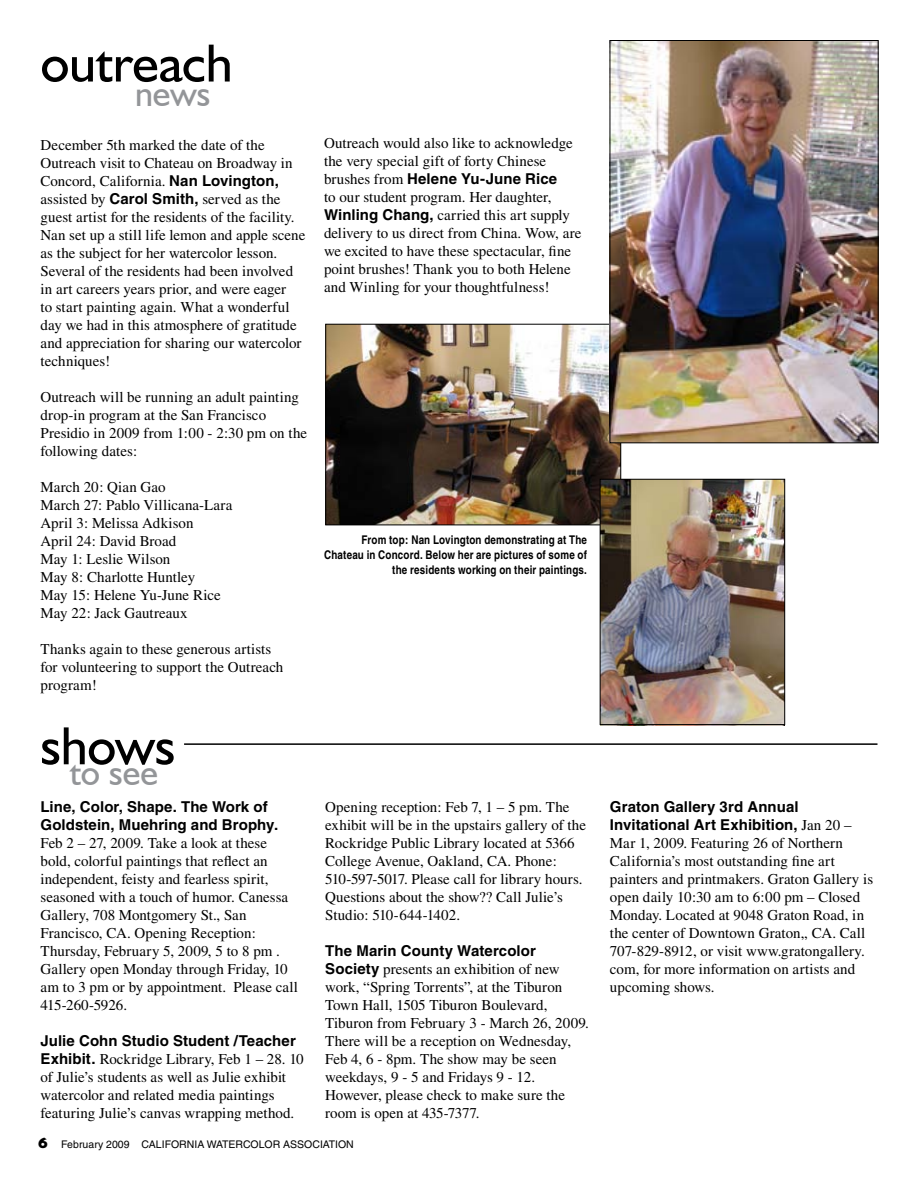
<style>
.page{position:relative;width:918px;height:1188px;background:#fff}
.page>*{position:absolute;margin:0;border:0;box-sizing:border-box;transform-origin:0 0}
.t1{font:54px "Humanist 521 BT";letter-spacing:-.005em;color:#000}
.t2{font:36px "Humanist 521 BT";letter-spacing:-.005em;color:#939598}
.t3{font:15px/18px "Times";color:#000}
.t4{font:700 15px/18px "Helvetica";letter-spacing:.005em;color:#000}
.t5{font:700 condensed 12px/15px "Helvetica";letter-spacing:.015em;color:#000;text-align:right}
.t6{font:10.5px "Helvetica";color:#000}
.s1{font-family:"Helvetica";font-weight:700}
.s2{font-family:"Times";font-weight:400}
.s3{font-family:"Humanist 521 BT";font-weight:800;font-size:15px}
</style>
<div class="page">
<img style="left:327px;top:326px;width:292px;height:197px">
<div style="left:325px;top:324px;width:296px;height:201px;border:1px solid #000"></div>
<img style="left:602px;top:481px;width:181px;height:242px">
<div style="left:600px;top:479px;width:185px;height:246px;border:1px solid #000"></div>
<img style="left:612px;top:42px;width:264px;height:399px">
<div style="left:610px;top:40px;width:268px;height:403px;border:1px solid #000"></div>
<hr style="left:184px;top:743px;width:694px;height:2px;background:#000">
<h1 class="t1" style="left:40px;top:30px;width:194px">outreach</h1>
<h2 class="t2" style="left:135px;top:72px;width:77px">news</h2>
<p class="t3" style="left:40px;top:136px;width:266px">December 5th marked the date of the Outreach visit to Chateau on Broadway in Concord, California. <span class="s1">Nan Lovington, </span>assisted by <span class="s1">Carol Smith,</span> served as the guest artist for the residents of the facility.<br>Nan set up a still life lemon and apple scene as the subject for her watercolor lesson.<br>Several of the residents had been involved in art careers years prior, and were eager<br>to start painting again. What a wonderful day we had in this atmosphere of gratitude and appreciation for sharing our watercolor techniques!</p>
<p class="t3" style="left:40px;top:388px;width:268px">Outreach will be running an adult painting drop-in program at the San Francisco Presidio in 2009 from 1:00 - 2:30 pm on the following dates:</p>
<p class="t3" style="left:40px;top:478px;width:193px">March 20: Qian Gao<br>March 27: Pablo Villicana-Lara<br>April 3: Melissa Adkison<br>April 24: David Broad<br>May 1: Leslie Wilson<br>May 8: Charlotte Huntley<br>May 15: Helene Yu-June Rice<br>May 22: Jack Gautreaux</p>
<p class="t3" style="left:40px;top:640px;width:244px">Thanks again to these generous artists for volunteering to support the Outreach program!</p>
<h1 class="t1" style="left:40px;top:713px;width:136px">shows</h1>
<h2 class="t2" style="left:70px;top:751px;width:90px">to see</h2>
<p class="t4" style="left:40px;top:797px;width:239px">Line, Color, Shape. The Work of<br>Goldstein, Muehring and Brophy.</p>
<p class="t3" style="left:40px;top:834px;width:259px">Feb 2 – 27, 2009. Take a look at these bold, colorful paintings that reflect an independent, feisty and fearless spirit, seasoned with a touch of humor. Canessa Gallery, 708 Montgomery St., San Francisco, CA. Opening Reception:<br>Thursday, February 5, 2009, 5 to 8 pm .<br>Gallery open Monday through Friday, 10 am to 3 pm or by appointment. Please call 415-260-5926.</p>
<p class="t4" style="left:40px;top:1031px;width:257px">Julie Cohn Studio Student /Teacher</p>
<p class="t3" style="left:40px;top:1050px;width:265px"><span class="s1">Exhibit.</span> Rockridge Library, Feb 1 – 28. 10 of Julie’s students as well as Julie exhibit watercolor and related media paintings featuring Julie’s canvas wrapping method.</p>
<p class="t3" style="left:324px;top:134px;width:250px">Outreach would also like to acknowledge the very special gift of forty Chinese</p>
<p class="t4" style="left:324px;top:170px;width:235px"><span class="s2">brushes from</span> Helene Yu-June Rice</p>
<p class="t3" style="left:324px;top:188px;width:259px">to our student program. Her daughter, <span class="s1">Winling Chang,</span> carried this art supply delivery to us direct from China. Wow, are we excited to have these spectacular, fine point brushes! Thank you to both Helene and Winling for your thoughtfulness!</p>
<p class="t5" style="left:324px;top:532px;width:264px">From top: Nan Lovington demonstrating at The<br>Chateau in Concord. Below her are pictures of some of the residents working on their paintings.</p>
<p class="t3" style="left:325px;top:798px;width:262px">Opening reception: Feb 7, 1 – 5 pm. The exhibit will be in the upstairs gallery of the Rockridge Public Library located at 5366<br>College Avenue, Oakland, CA. Phone:<br>510-597-5017. Please call for library hours.<br>Questions about the show?? Call Julie’s Studio: 510-644-1402.</p>
<p class="t4" style="left:325px;top:941px;width:212px">The Marin County Watercolor</p>
<p class="t3" style="left:325px;top:960px;width:265px"><span class="s1">Society</span> presents an exhibition of new work, “Spring Torrents”, at the Tiburon Town Hall, 1505 Tiburon Boulevard, Tiburon from February 3 - March 26, 2009.<br>There will be a reception on Wednesday, Feb 4, 6 - 8pm. The show may be seen weekdays, 9 - 5 and Fridays 9 - 12.<br>However, please check to make sure the room is open at 435-7377.</p>
<p class="t6" style="left:38px;top:1138px;width:317px"><span class="s3">6</span> February 2009 CALIFORNIA WATERCOLOR ASSOCIATION</p>
<p class="t4" style="left:610px;top:797px;width:243px">Graton Gallery 3rd Annual<br>Invitational Art Exhibition, <span class="s2">Jan 20 –</span></p>
<p class="t3" style="left:610px;top:834px;width:265px">Mar 1, 2009. Featuring 26 of Northern California’s most outstanding fine art painters and printmakers. Graton Gallery is open daily 10:30 am to 6:00 pm – Closed Monday. Located at 9048 Graton Road, in the center of Downtown Graton,, CA. Call 707-829-8912, or visit www.gratongallery. com, for more information on artists and upcoming shows.</p>
</div>
